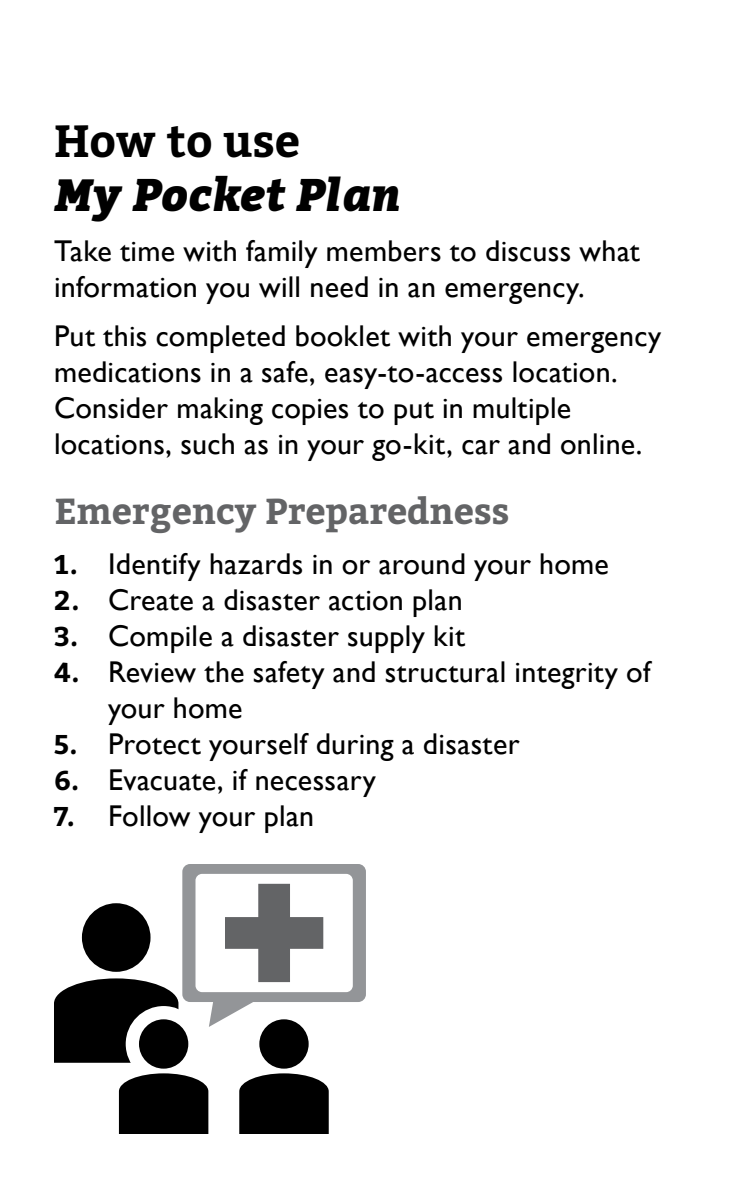
<style>
.page{position:relative;width:756px;height:1188px;background:#fff}
.page>*{position:absolute;margin:0;border:0;box-sizing:border-box;transform-origin:0 0}
.head_1{font:italic 900 45px/54px "Bitter";letter-spacing:-.01em;color:#000}
.head_2{font:700 36px "Bitter";color:#636466}
.body_1{font:30px/36px "Gill Sans";letter-spacing:.01em;color:#000}
.s1{font-weight:700;font-style:normal}
.s2{font-family:"Bitter";font-weight:700;font-size:27px}
</style>
<div class="page">
<svg style="left:54px;top:864px;width:312px;height:199px"></svg>
<div style="left:126px;top:1006px;width:76px;height:76px;background:#fff;border-radius:50%"></div>
<div style="left:139px;top:1019px;width:49px;height:50px;background:#000;border-radius:50%"></div>
<svg style="left:119px;top:1073px;width:89px;height:61px;background:#111"></svg>
<div style="left:259px;top:1019px;width:50px;height:50px;background:#000;border-radius:50%"></div>
<svg style="left:239px;top:1073px;width:90px;height:61px;background:#131313"></svg>
<p class="head_1" style="left:54px;top:113px;width:349px"><span class="s1">How to use<br></span>My Pocket Plan</p>
<p class="body_1" style="left:54px;top:232px;width:587px">Take time with family members to discuss what information you will need in an emergency.</p>
<p class="body_1" style="left:54px;top:318px;width:609px">Put this completed booklet with your emergency medications in a safe, easy-to-access location.<br>Consider making copies to put in multiple locations, such as in your go-kit, car and online.</p>
<p class="head_2" style="left:54px;top:490px;width:457px">Emergency Preparedness</p>
<p class="body_1" style="left:54px;top:545px;width:557px"><span class="s2">1.</span> Identify hazards in or around your home</p>
<p class="body_1" style="left:54px;top:581px;width:410px"><span class="s2">2.</span> Create a disaster action plan</p>
<p class="body_1" style="left:54px;top:617px;width:413px"><span class="s2">3.</span> Compile a disaster supply kit</p>
<p class="body_1" style="left:108px;top:653px;width:544px;text-indent:-54px"><span class="s2">4.</span> Review the safety and structural integrity of your home</p>
<p class="body_1" style="left:54px;top:725px;width:467px"><span class="s2">5.</span> Protect yourself during a disaster</p>
<p class="body_1" style="left:54px;top:761px;width:323px"><span class="s2">6.</span> Evacuate, if necessary</p>
<p class="body_1" style="left:54px;top:797px;width:262px"><span class="s2">7.</span> Follow your plan</p>
</div>
